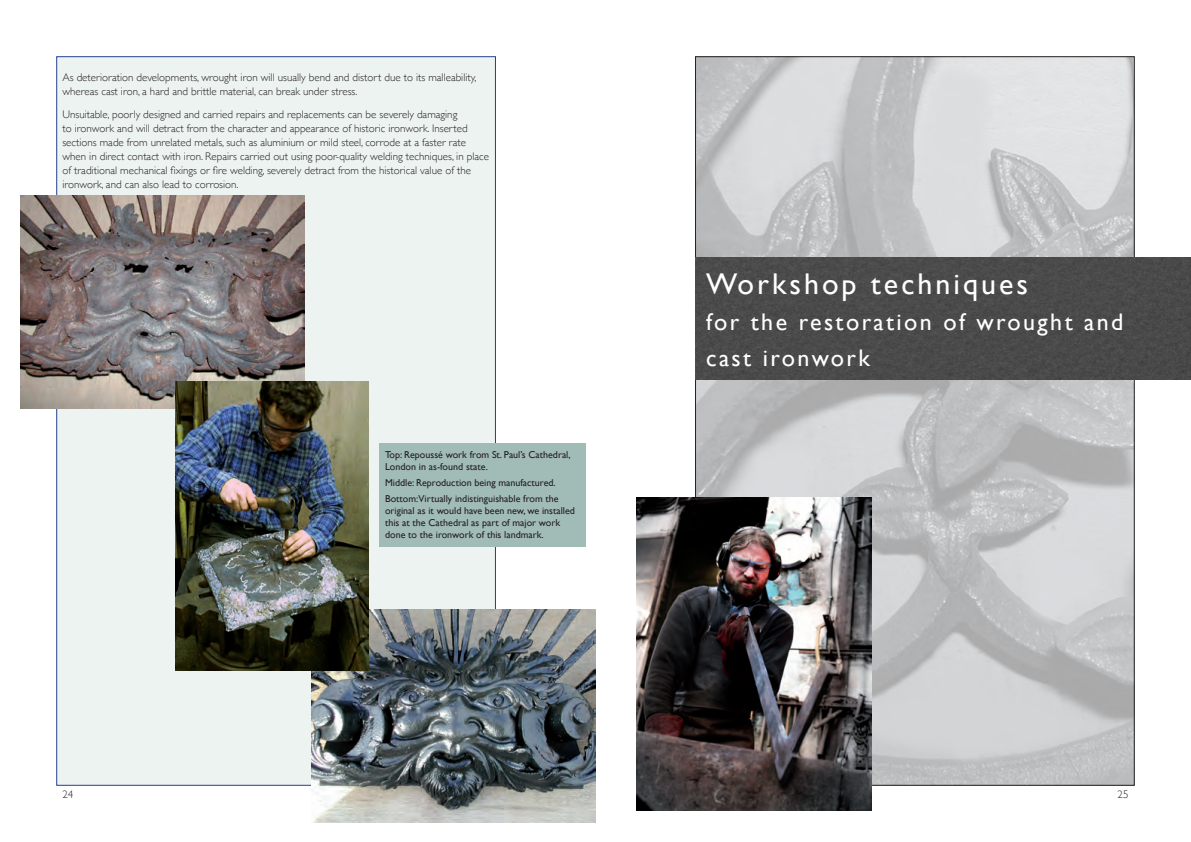
<style>
.page{position:relative;width:1191px;height:842px;background:#fff}
.page>*{position:absolute;margin:0;border:0;box-sizing:border-box;transform-origin:0 0}
.t1{font:30px "Gill Sans";letter-spacing:.1em;color:#fff}
.t2{font:24px/36px "Gill Sans";letter-spacing:.1em;color:#fff}
.t3{font:300 11px/14px "Gill Sans";color:#231f20}
.t4{font:10px/12px "Gill Sans";color:#231f20}
</style>
<div class="page">
<div style="left:56px;top:56px;width:440px;height:729px;background:#edf3f1;border:1px solid #253f8e"></div>
<img style="left:697px;top:58px;width:435px;height:725px">
<div style="left:695px;top:257px;width:496px;height:123px;background:#4a4a4a"></div>
<img style="left:636px;top:497px;width:235px;height:314px">
<img style="left:21px;top:196px;width:283px;height:212px">
<img style="left:312px;top:609px;width:283px;height:213px">
<img style="left:176px;top:381px;width:192px;height:289px">
<div style="left:379px;top:443px;width:207px;height:103px;background:#a1bcb6"></div>
<p class="t3" style="left:62px;top:70px;width:415px">As deterioration developments, wrought iron will usually bend and distort due to its malleability, whereas cast iron, a hard and brittle material, can break under stress.</p>
<p class="t3" style="left:62px;top:107px;width:428px">Unsuitable, poorly designed and carried repairs and replacements can be severely damaging<br>to ironwork and will detract from the character and appearance of historic ironwork. Inserted sections made from unrelated metals, such as aluminium or mild steel, corrode at a faster rate when in direct contact with iron. Repairs carried out using poor-quality welding techniques, in place of traditional mechanical fixings or fire welding, severely detract from the historical value of the ironwork, and can also lead to corrosion.</p>
<p class="t4" style="left:385px;top:448px;width:187px">Top: Repoussé work from St. Paul’s Cathedral,<br>London in as-found state.</p>
<p class="t4" style="left:385px;top:474px;width:175px;line-height:16.2px">Middle: Reproduction being manufactured.<br>Bottom:Virtually indistinguishable from the</p>
<p class="t4" style="left:385px;top:505px;width:191px">original as it would have been new, we installed this at the Cathedral as part of major work done to the ironwork of this landmark.</p>
<h1 class="t1" style="left:706px;top:266px;width:323px">Workshop techniques</h1>
<h2 class="t2" style="left:706px;top:303px;width:419px">for the restoration of wrought and cast ironwork</h2>
<p class="t3" style="left:62px;top:787px;width:12px">24</p>
<p class="t3" style="left:1117px;top:787px;width:12px">25</p>
</div>
